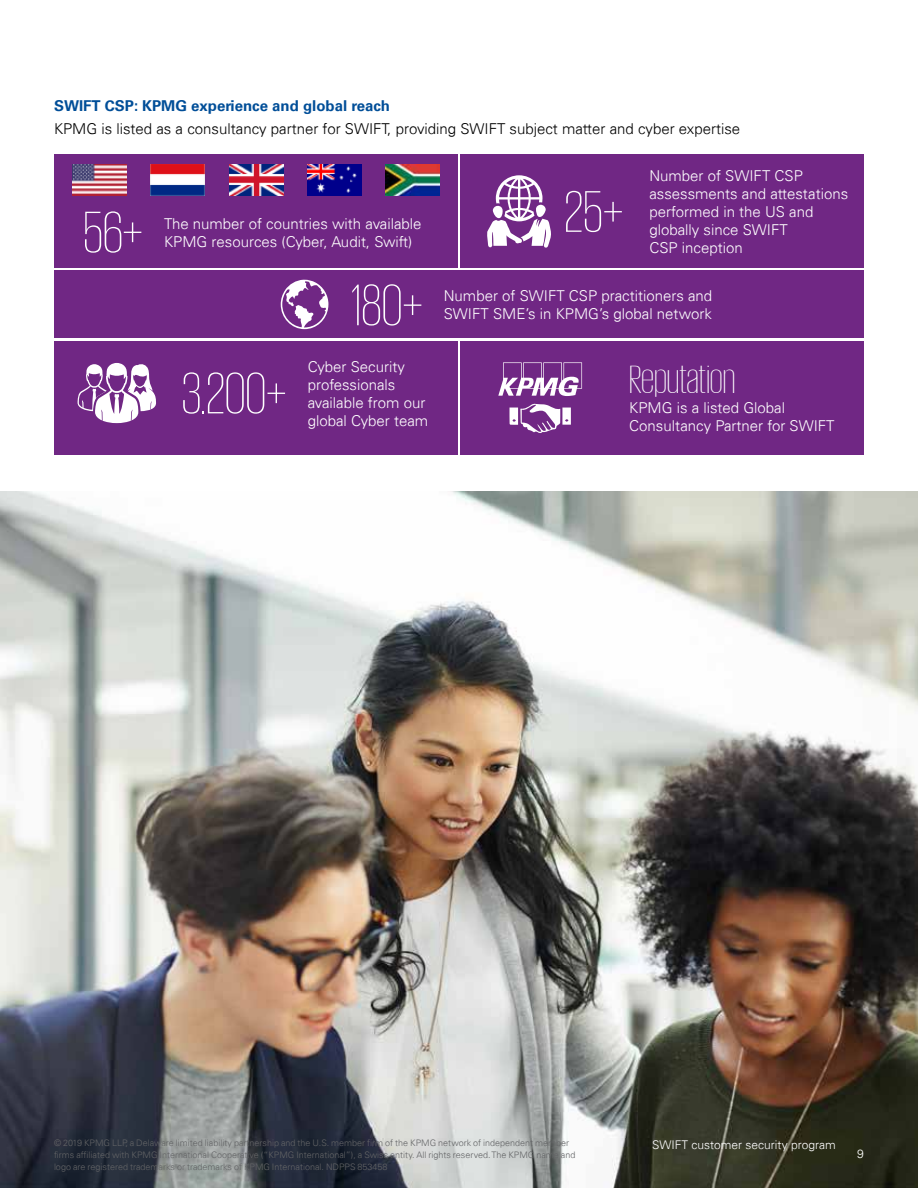
<style>
.page{position:relative;width:918px;height:1188px;background:#fff}
.page>*{position:absolute;margin:0;border:0;box-sizing:border-box;transform-origin:0 0}
.t1{font:200 60px "KPMG";color:#fff}
.t2{font:200 40.65px "KPMG";color:#fff}
.t3{font:300 15px/18px "Univers 45";color:#fff}
.t4{font:300 15px "Univers 45";color:#000}
.t5{font:700 15px "Univers 65";color:#004e98}
.t6{font:300 12px "Univers 45";color:#fff}
.t7{font:300 9px/12px "Univers 45";color:#636466}
</style>
<div class="page">
<img style="left:0;top:491px;width:918px;height:697px">
<div style="left:54px;top:154px;width:404px;height:114px;background:#702784"></div>
<div style="left:54px;top:341px;width:404px;height:113px;background:#702784"></div>
<div style="left:54px;top:271px;width:810px;height:67px;background:#702784"></div>
<div style="left:460px;top:154px;width:404px;height:114px;background:#702784"></div>
<div style="left:460px;top:341px;width:404px;height:113px;background:#702784"></div>
<svg style="left:78px;top:363px;width:78px;height:60px"></svg>
<svg style="left:281px;top:280px;width:47px;height:49px"></svg>
<svg style="left:487px;top:175px;width:64px;height:73px"></svg>
<img style="left:72px;top:164px;width:54px;height:31px">
<img style="left:151px;top:164px;width:54px;height:31px">
<img style="left:229px;top:164px;width:54px;height:31px">
<img style="left:308px;top:164px;width:54px;height:31px">
<img style="left:386px;top:164px;width:54px;height:31px">
<svg style="left:510px;top:404px;width:61px;height:29px"></svg>
<svg style="left:498px;top:362px;width:84px;height:34px"></svg>
<p class="t5" style="left:54px;top:97px;width:337px">SWIFT CSP: KPMG experience and global reach</p>
<p class="t4" style="left:54px;top:119px;width:688px">KPMG is listed as a consultancy partner for SWIFT, providing SWIFT subject matter and cyber expertise</p>
<h1 class="t1" style="left:83px;top:204px;width:61px">56+</h1>
<p class="t3" style="left:164px;top:214px;width:259px">The number of countries with available<br>KPMG resources (Cyber, Audit, Swift)</p>
<h1 class="t1" style="left:182px;top:365px;width:106px">3.200+</h1>
<h1 class="t1" style="left:351px;top:277px;width:73px">180+</h1>
<p class="t3" style="left:308px;top:357px;width:122px">Cyber Security professionals available from our global Cyber team</p>
<h1 class="t1" style="left:564px;top:183px;width:60px">25+</h1>
<p class="t3" style="left:649px;top:167px;width:200px">Number of SWIFT CSP assessments and attestations performed in the US and globally since SWIFT</p>
<p class="t3" style="left:649px;top:239px;width:95px">CSP inception</p>
<p class="t3" style="left:444px;top:287px;width:270px">Number of SWIFT CSP practitioners and<br>SWIFT SME’s in KPMG’s global network</p>
<h2 class="t2" style="left:629px;top:360px;width:108px">Reputation</h2>
<p class="t3" style="left:629px;top:399px;width:207px">KPMG is a listed Global<br>Consultancy Partner for SWIFT</p>
<p class="t7" style="left:54px;top:1137px;width:517px">© 2019 KPMG LLP, a Delaware limited liability partnership and the U.S. member firm of the KPMG network of independent member</p>
<p class="t6" style="left:652px;top:1137px;width:185px">SWIFT customer security program</p>
<p class="t7" style="left:54px;top:1149px;width:523px">firms affiliated with KPMG International Cooperative (“KPMG International”), a Swiss entity. All rights reserved. The KPMG name and logo are registered trademarks or trademarks of KPMG International. NDPPS 853458</p>
<p class="t6" style="left:857px;top:1147px;width:8px">9</p>
</div>
